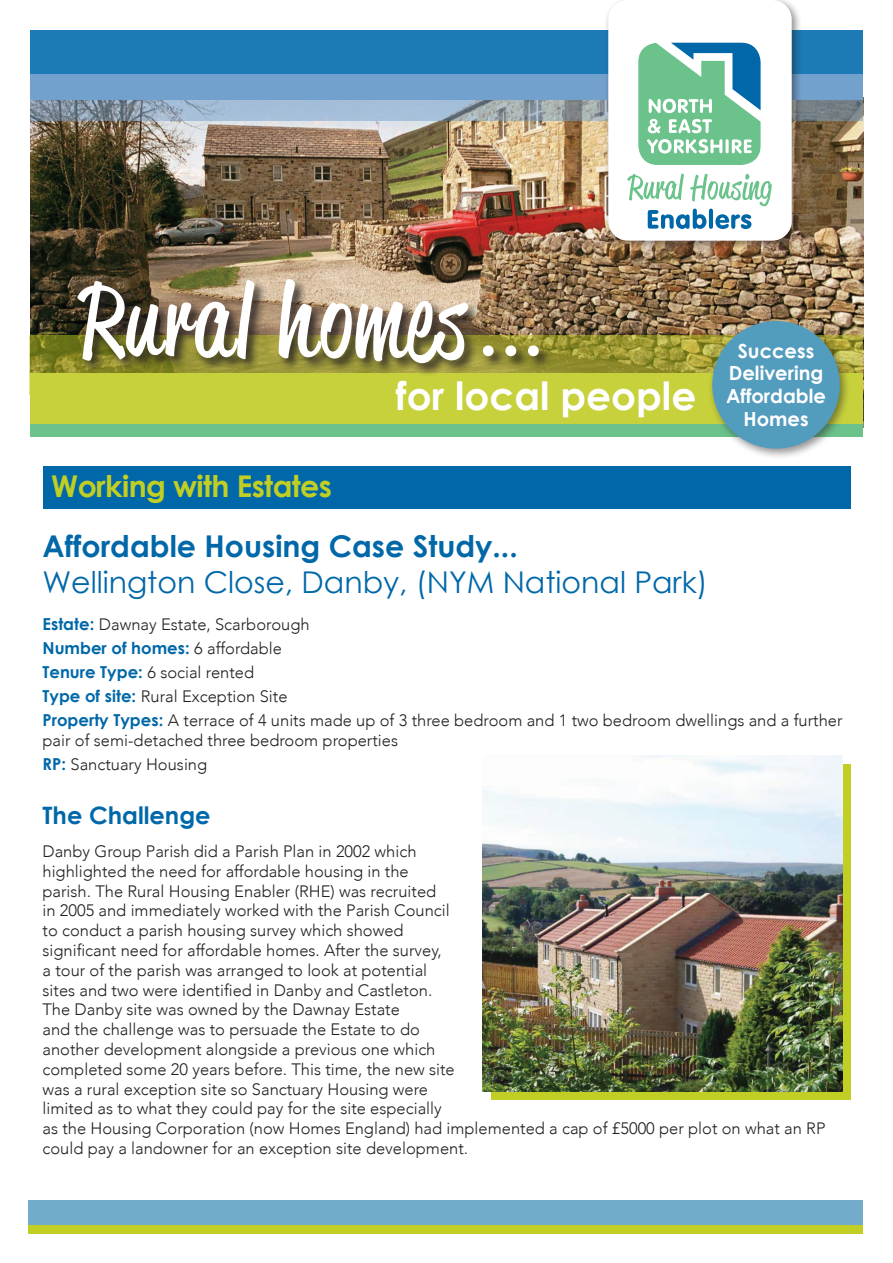
<style>
.page{position:relative;width:893px;height:1263px;background:#fff}
.page>*{position:absolute;margin:0;border:0;box-sizing:border-box;transform-origin:0 0}
.t1{font:100.5px "Reklame Script Regular DEMO";letter-spacing:.03em;color:#fff}
.t2{font:700 39px "Century Gothic";color:#fff}
.t3{font:30px "Century Gothic";color:#0068a9}
.t4{font:700 30px "Century Gothic";color:#0068a9}
.t5{font:700 30px "Century Gothic";letter-spacing:-.02em;color:#c1ce23}
.t6{font:700 24px "Century Gothic";color:#0068a9}
.t7{font:700 19.5px/22.5px "Century Gothic";color:#fff;text-align:center}
.t8{font:300 16.5px/19.8px "Avenir";color:#231f20}
.t9{font:700 16.5px "Century Gothic";color:#0068a9}
.s1{font-family:"Century Gothic";font-weight:700;font-size:70.5px}
.s2{font-family:"Century Gothic";font-weight:700;color:#0068a9}
.s3{font-family:"Avenir";font-weight:300;color:#231f20}
</style>
<div class="page">
<img style="left:30px;top:121px;width:833px;height:214px">
<div style="left:30px;top:30px;width:833px;height:66px;background:#1c7bb7"></div>
<svg style="left:30px;top:335px;width:833px;height:38px;background:#95922f"></svg>
<div style="left:30px;top:74px;width:833px;height:26px;background:#73a1ce"></div>
<svg style="left:30px;top:100px;width:833px;height:21px;background:#95a7b7"></svg>
<div style="left:604px;top:0;width:198px;height:251px;background:#231f20;opacity:.5"></div>
<div style="left:608px;top:0;width:184px;height:241px;background:#fff;border-radius:20px"></div>
<svg style="left:638px;top:43px;width:123px;height:122px"></svg>
<svg style="left:627px;top:174px;width:145px;height:55px"></svg>
<div style="left:30px;top:373px;width:833px;height:51px;background:#c7d13c"></div>
<div style="left:76px;top:278px;width:477px;height:100px;background:#231f20;opacity:.85"></div>
<div style="left:30px;top:424px;width:833px;height:13px;background:#6bc28b"></div>
<div style="left:707px;top:316px;width:144px;height:143px;background:#231f20;opacity:.5"></div>
<div style="left:712px;top:321px;width:128px;height:128px;background:#529cbe;border-radius:50%"></div>
<div style="left:29px;top:1200px;width:834px;height:25px;background:#73acca"></div>
<div style="left:29px;top:1225px;width:834px;height:9px;background:#c1ce23"></div>
<div style="left:43px;top:467px;width:807px;height:42px;background:#0068a9"></div>
<div style="left:490px;top:764px;width:360px;height:336px;background:#c1ce23"></div>
<img style="left:483px;top:756px;width:360px;height:336px">
<p class="t1" style="left:81px;top:279px;width:464px">Rural homes <span class="s1">...</span></p>
<p class="t5" style="left:51px;top:463px;width:282px">Working with Estates</p>
<p class="t2" style="left:396px;top:366px;width:302px">for local people</p>
<p class="t7" style="left:726px;top:339px;width:101px">Success<br>Delivering<br>Affordable<br>Homes</p>
<p class="t4" style="left:43px;top:524px;width:477px">Affordable Housing Case Study...</p>
<p class="t3" style="left:43px;top:561px;width:667px">Wellington Close, Danby, (NYM National Park)</p>
<p class="t8" style="left:43px;top:614px;width:269px"><span class="s2">Estate:</span> Dawnay Estate, Scarborough</p>
<p class="t9" style="left:43px;top:636px;width:241px">Number of homes: <span class="s3">6 affordable</span></p>
<p class="t8" style="left:43px;top:663px;width:213px"><span class="s2">Tenure Type:</span> 6 social rented</p>
<p class="t8" style="left:43px;top:687px;width:247px"><span class="s2">Type of site:</span> Rural Exception Site</p>
<p class="t8" style="left:43px;top:711px;width:802px"><span class="s2">Property Types:</span> A terrace of 4 units made up of 3 three bedroom and 1 two bedroom dwellings and a further pair of semi-detached three bedroom properties</p>
<p class="t8" style="left:43px;top:754px;width:166px"><span class="s2">RP:</span> Sanctuary Housing</p>
<p class="t6" style="left:43px;top:797px;width:169px">The Challenge</p>
<p class="t8" style="left:43px;top:841px;width:784px">Danby Group Parish did a Parish Plan in 2002 which<br>highlighted the need for affordable housing in the<br>parish. The Rural Housing Enabler (RHE) was recruited<br>in 2005 and immediately worked with the Parish Council<br>to conduct a parish housing survey which showed<br>significant need for affordable homes. After the survey,<br>a tour of the parish was arranged to look at potential<br>sites and two were identified in Danby and Castleton.<br>The Danby site was owned by the Dawnay Estate<br>and the challenge was to persuade the Estate to do<br>another development alongside a previous one which<br>completed some 20 years before. This time, the new site<br>was a rural exception site so Sanctuary Housing were<br>limited as to what they could pay for the site especially<br>as the Housing Corporation (now Homes England) had implemented a cap of £5000 per plot on what an RP could pay a landowner for an exception site development.</p>
</div>
